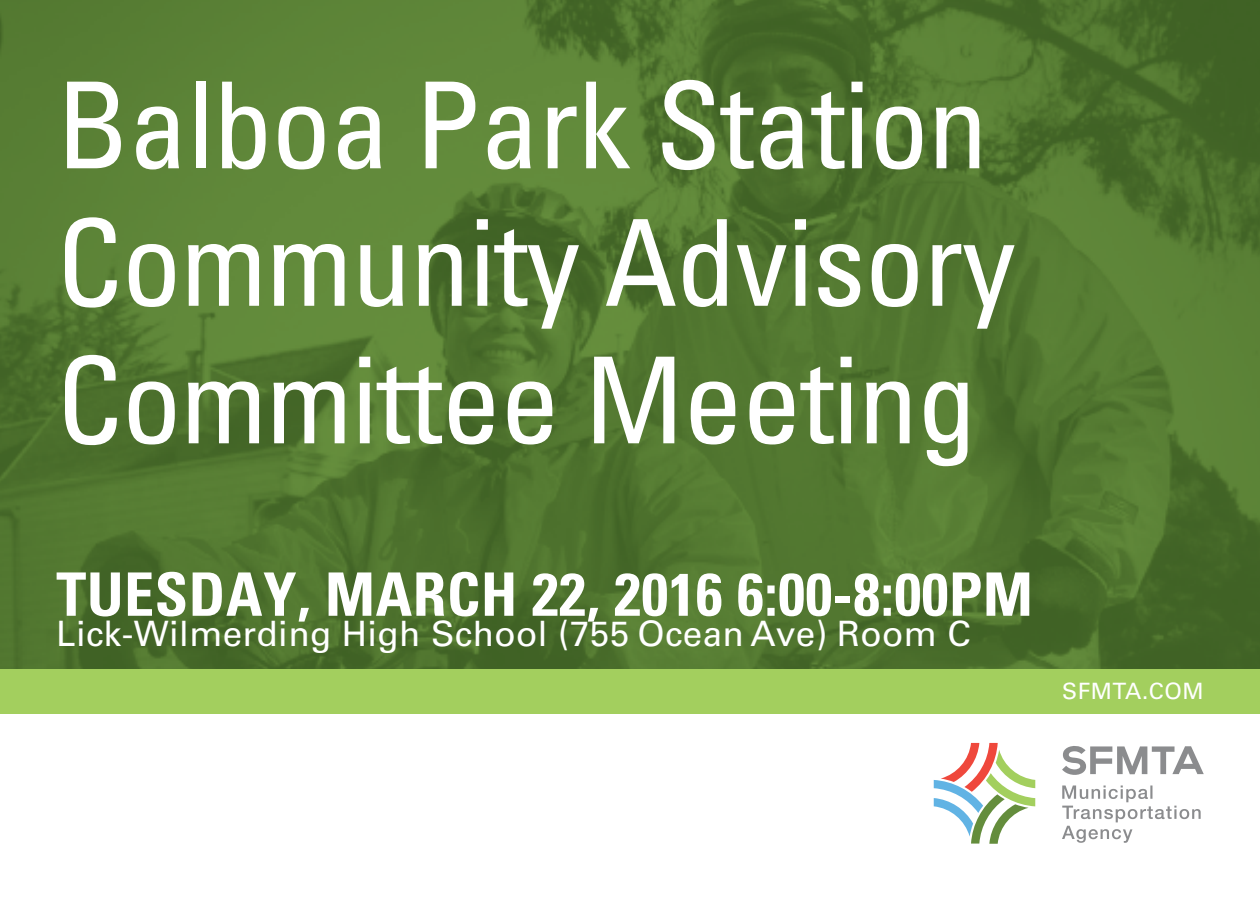
<style>
.page{position:relative;width:1260px;height:900px;background:#fff}
.page>*{position:absolute;margin:0;border:0;box-sizing:border-box;transform-origin:0 0}
.t1{font:condensed 120px/137.5px "Univers";letter-spacing:-.01em;color:#fff}
.t2{font:700 condensed 60px "Univers";letter-spacing:.01em;color:#fff}
.t3{font:35px "Univers";letter-spacing:.01em;color:#fff}
.t4{font:22.5px "Univers";letter-spacing:.025em;color:#fff}
</style>
<div class="page">
<img style="left:0;top:0;width:1260px;height:669px">
<div style="left:0;top:669px;width:1260px;height:45px;background:#a3cf5e"></div>
<svg style="left:1062px;top:785px;width:139px;height:58px"></svg>
<svg style="left:1062px;top:746px;width:142px;height:29px"></svg>
<svg style="left:934px;top:743px;width:101px;height:101px"></svg>
<p class="t1" style="left:56px;top:55px;width:961px">Balboa Park Station<br>Community Advisory<br>Committee Meeting</p>
<p class="t2" style="left:56px;top:558px;width:978px">TUESDAY, MARCH 22, 2016 6:00-8:00PM</p>
<p class="t3" style="left:56px;top:613px;width:916px">Lick-Wilmerding High School (755 Ocean Ave) Room C</p>
<p class="t4" style="left:1062px;top:677px;width:143px">SFMTA.COM</p>
</div>
